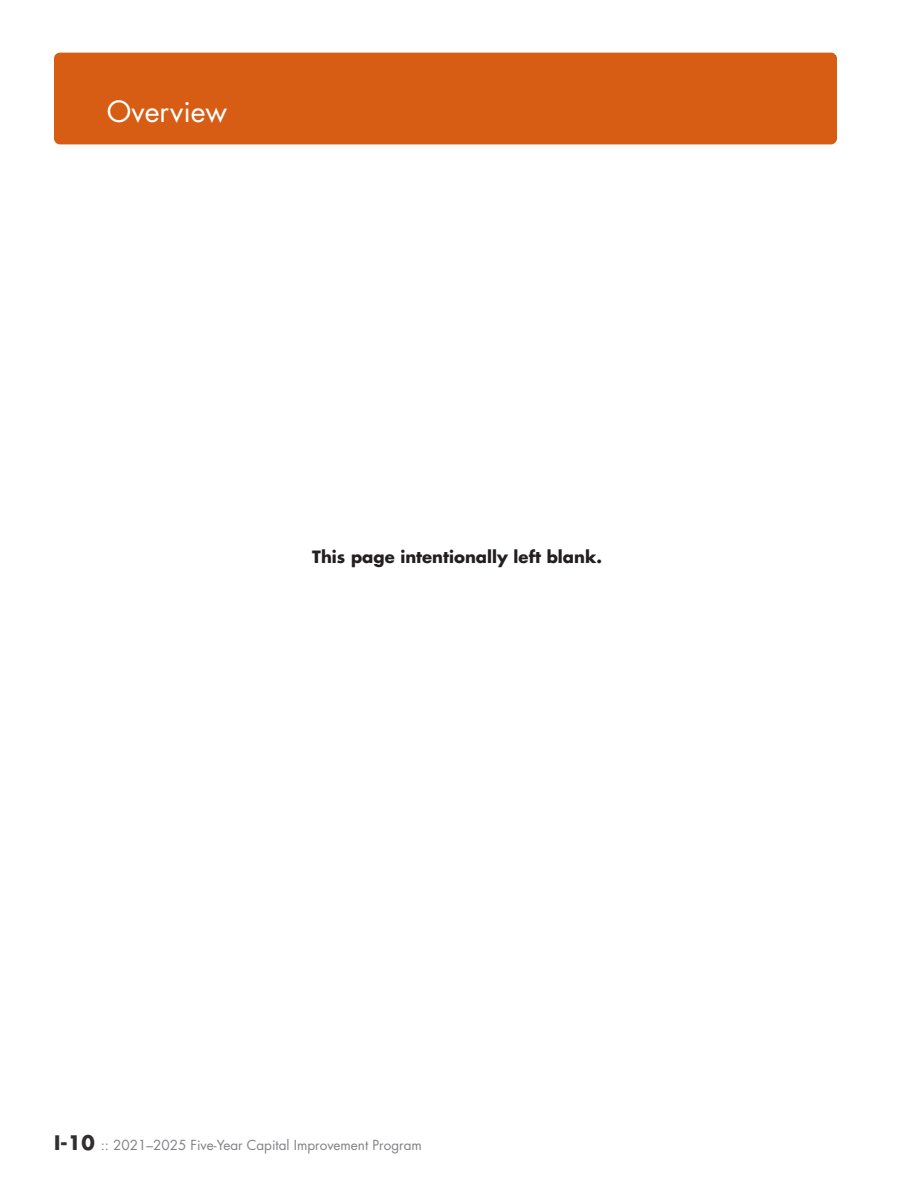
<style>
.page{position:relative;width:918px;height:1188px;background:#fff}
.page>*{position:absolute;margin:0;border:0;box-sizing:border-box;transform-origin:0 0}
.t1{font:28.5px "Futura Std";color:#fff}
.t2{font:700 16.5px "Futura Std";color:#231f20}
.t3{font:13.5px "Futura Std";color:#808285}
.s1{font-weight:700;font-size:19.5px;color:#312f30}
</style>
<div class="page">
<div style="left:54px;top:53px;width:783px;height:91px;background:#d75d14;border-radius:6px"></div>
<h1 class="t1" style="left:107px;top:93px;width:122px">Overview</h1>
<p class="t2" style="left:312px;top:546px;width:291px">This page intentionally left blank.</p>
<p class="t3" style="left:54px;top:1137px;width:369px"><span class="s1">I-10</span> :: 2021–2025 Five-Year Capital Improvement Program</p>
</div>
